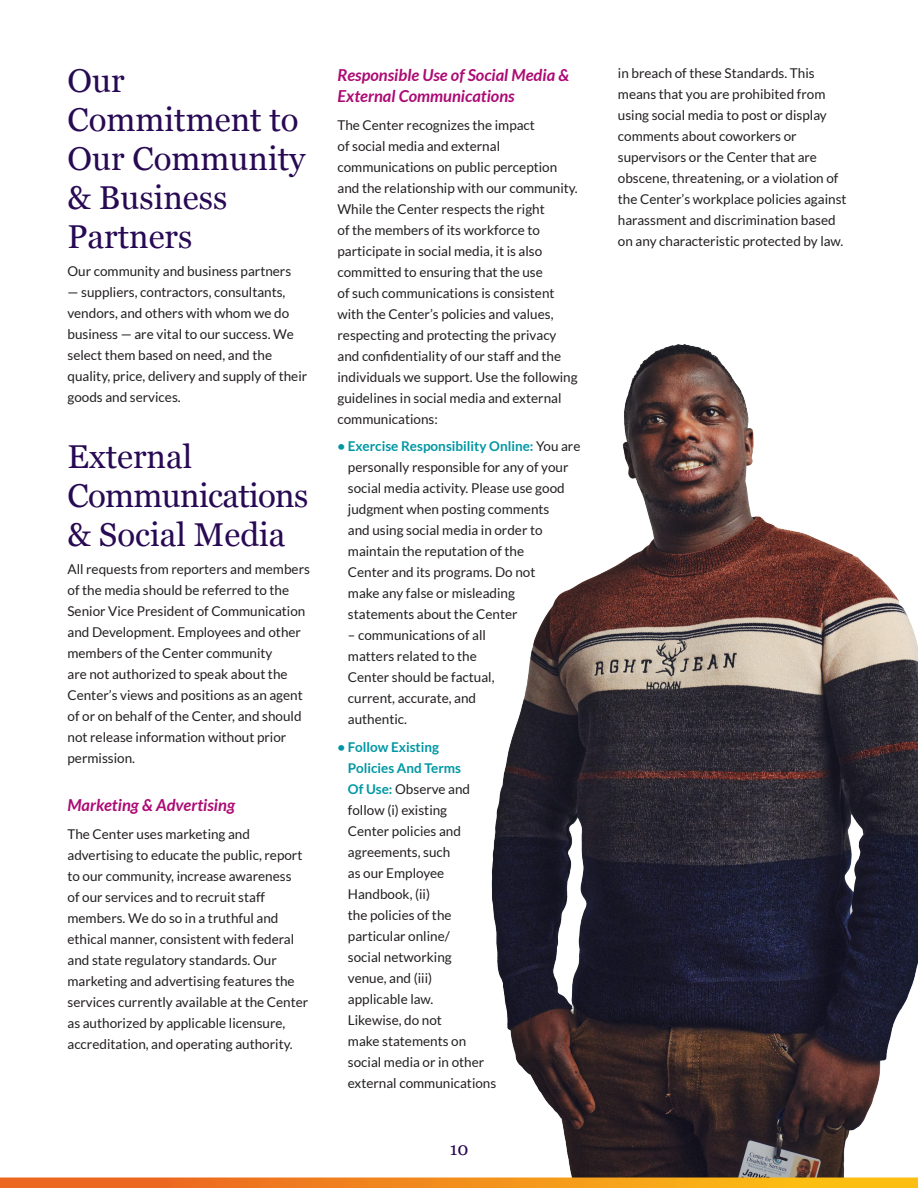
<style>
.page{position:relative;width:918px;height:1188px;background:#fff}
.page>*{position:absolute;margin:0;border:0;box-sizing:border-box;transform-origin:0 0}
.Main_Headline{font:33px/39px "Georgia";color:#280953}
.t1{font:18px "Georgia";color:#280953}
.subhead{font:italic 700 16.5px/21px "Lato";color:#ad0a74}
.body_copy{font:13.5px/21px "Lato";color:#231f20}
.s1{font-weight:700;color:#0097a4}
</style>
<div class="page">
<img style="left:407px;top:344px;width:511px;height:834px">
<svg style="left:0;top:1178px;width:918px;height:10px;background:#f3901b"></svg>
<p class="Main_Headline" style="left:68px;top:60px;width:239px">Our<br>Commitment to<br>Our Community &amp; Business<br>Partners</p>
<p class="body_copy" style="left:68px;top:261px;width:225px">Our community and business partners</p>
<p class="body_copy" style="left:68px;top:282px;width:241px">— suppliers, contractors, consultants, vendors, and others with whom we do business — are vital to our success. We select them based on need, and the quality, price, delivery and supply of their goods and services.</p>
<p class="Main_Headline" style="left:68px;top:436px;width:242px">External<br>Communications &amp; Social Media</p>
<p class="body_copy" style="left:68px;top:558px;width:244px">All requests from reporters and members of the media should be referred to the Senior Vice President of Communication and Development. Employees and other members of the Center community<br>are not authorized to speak about the Center’s views and positions as an agent of or on behalf of the Center, and should not release information without prior permission.</p>
<p class="subhead" style="left:68px;top:795px;width:169px">Marketing &amp; Advertising</p>
<p class="body_copy" style="left:68px;top:823px;width:242px">The Center uses marketing and advertising to educate the public, report to our community, increase awareness<br>of our services and to recruit staff members. We do so in a truthful and ethical manner, consistent with federal and state regulatory standards. Our marketing and advertising features the services currently available at the Center as authorized by applicable licensure, accreditation, and operating authority.</p>
<p class="subhead" style="left:338px;top:65px;width:233px">Responsible Use of Social Media &amp;<br>External Communications</p>
<p class="body_copy" style="left:338px;top:114px;width:242px">The Center recognizes the impact<br>of social media and external communications on public perception and the relationship with our community.<br>While the Center respects the right<br>of the members of its workforce to participate in social media, it is also committed to ensuring that the use<br>of such communications is consistent with the Center’s policies and values, respecting and protecting the privacy and confidentiality of our staff and the individuals we support. Use the following guidelines in social media and external communications:</p>
<p class="body_copy" style="left:348px;top:436px;width:234px;text-indent:-10px"><span class="s1">• Exercise Responsibility Online:</span> You are personally responsible for any of your social media activity. Please use good judgment when posting comments<br>and using social media in order to maintain the reputation of the<br>Center and its programs. Do not<br>make any false or misleading statements about the Center</p>
<p class="body_copy" style="left:348px;top:625px;width:148px">– communications of all matters related to the<br>Center should be factual, current, accurate, and authentic.</p>
<p class="body_copy" style="left:348px;top:737px;width:150px;text-indent:-10px"><span class="s1">• Follow Existing<br>Policies And Terms<br>Of Use:</span> Observe and follow (i) existing<br>Center policies and agreements, such<br>as our Employee<br>Handbook, (ii)<br>the policies of the particular online/<br>social networking<br>venue, and (iii)<br>applicable law.<br>Likewise, do not<br>make statements on social media or in other external communications</p>
<h2 class="t1" style="left:450px;top:1135px;width:20px">10</h2>
<p class="body_copy" style="left:618px;top:63px;width:230px">in breach of these Standards. This means that you are prohibited from using social media to post or display comments about coworkers or supervisors or the Center that are obscene, threatening, or a violation of the Center’s workplace policies against harassment and discrimination based on any characteristic protected by law.</p>
</div>
